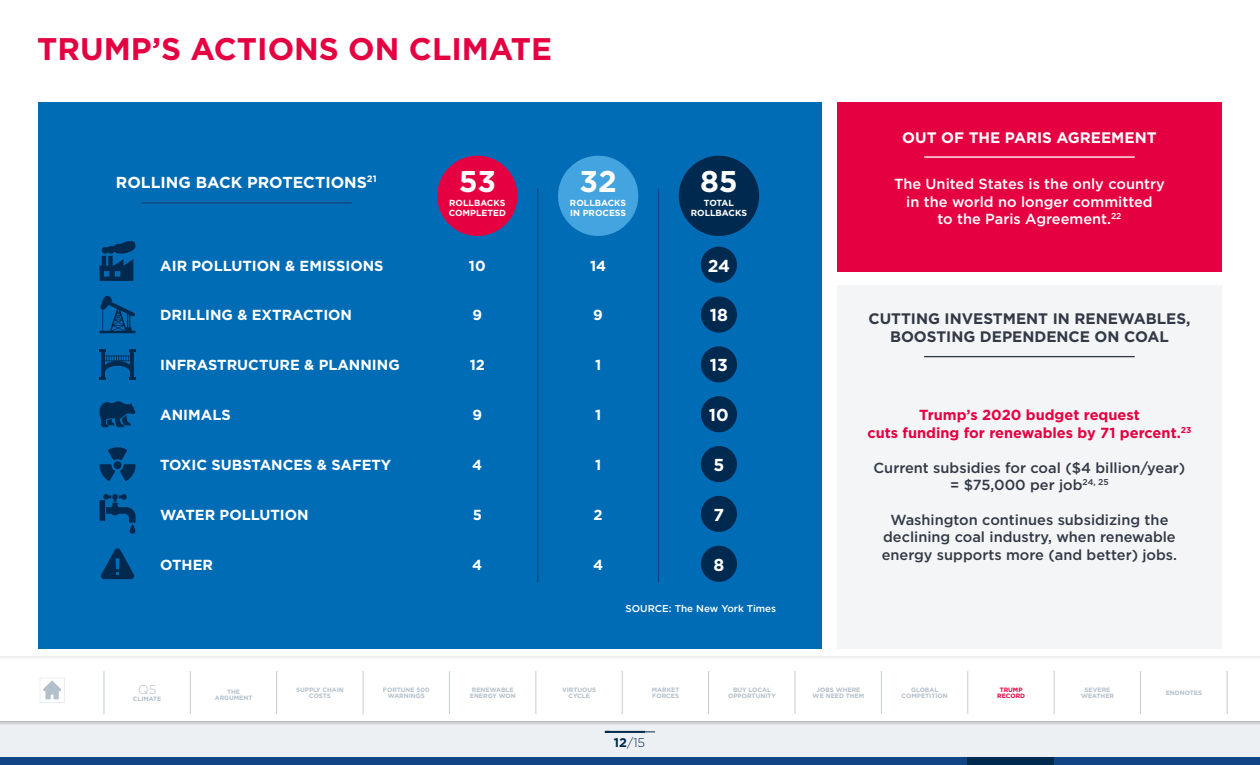
<style>
.page{position:relative;width:1260px;height:765px;background:#fff}
.page>*{position:absolute;margin:0;border:0;box-sizing:border-box;transform-origin:0 0}
.t1{font:700 31.25px "Gotham";color:#e40041}
.t2{font:700 30px "Gotham";color:#fff}
.t3{font:700 17.25px "Gotham";color:#fff}
.t4{font:700 15.88px "Gotham";color:#fff}
.t5{font:700 15.25px/18.2px "Gotham";color:#333945;text-align:center}
.t6{font:700 15.25px "Gotham";color:#fff}
.t7{font:500 14.62px/17.5px "Gotham";color:#333945;text-align:center}
.t8{font:700 14.62px "Gotham";color:#fff}
.t9{font:500 14.62px/17.5px "Gotham";color:#fff;text-align:center}
.t10{font:700 14.62px/17.5px "Gotham";color:#e40041;text-align:center}
.t11{font:300 12.62px "Gotham";color:#00294f}
.t12{font:300 12.5px "Gotham";color:#b3bfca}
.t13{font:500 9.88px "Gotham";color:#fff}
.t14{font:700 8.88px/9.6px "Gotham";color:#fff}
.t15{font:700 6.25px/6.2px "Gotham";color:#b3bfca;text-align:center}
.t16{font:700 6.25px/6.2px "Gotham";color:#e40041;text-align:center}
.s1{font-weight:700}
</style>
<div class="page">
<div style="left:0;top:721px;width:1260px;height:44px;background:#edf0f3"></div>
<svg style="left:0;top:722px;width:1260px;height:3px"></svg>
<hr style="left:605px;top:732px;width:50px;height:1px;background:#00294f">
<div style="left:0;top:656px;width:1260px;height:5px;background:#f7f7f7"></div>
<svg style="left:40px;top:678px;width:24px;height:25px"></svg>
<div style="left:0;top:757px;width:1260px;height:8px;background:#104683"></div>
<hr style="left:104px;top:671px;width:1px;height:43px;background:#c2cdd6">
<hr style="left:276px;top:671px;width:1px;height:43px;background:#c2cdd6">
<hr style="left:449px;top:671px;width:1px;height:43px;background:#c2cdd6">
<hr style="left:622px;top:671px;width:1px;height:43px;background:#c2cdd6">
<hr style="left:795px;top:671px;width:1px;height:43px;background:#c2cdd6">
<hr style="left:190px;top:671px;width:1px;height:43px;background:#c2cdd6">
<hr style="left:363px;top:671px;width:1px;height:43px;background:#c2cdd6">
<hr style="left:536px;top:671px;width:1px;height:43px;background:#c2cdd6">
<hr style="left:708px;top:671px;width:1px;height:43px;background:#c2cdd6">
<hr style="left:881px;top:671px;width:1px;height:43px;background:#c2cdd6">
<hr style="left:968px;top:671px;width:1px;height:43px;background:#c2cdd6">
<hr style="left:1054px;top:671px;width:1px;height:43px;background:#c2cdd6">
<hr style="left:1140px;top:671px;width:1px;height:43px;background:#c2cdd6">
<hr style="left:1227px;top:671px;width:1px;height:43px;background:#c2cdd6">
<div style="left:968px;top:757px;width:86px;height:8px;background:#00294f"></div>
<hr style="left:605px;top:731px;width:40px;height:2px;background:#00294f">
<div style="left:837px;top:103px;width:385px;height:169px;background:#e40041"></div>
<div style="left:38px;top:103px;width:784px;height:546px;background:#006cb5"></div>
<div style="left:837px;top:285px;width:385px;height:364px;background:#f3f5f7"></div>
<hr style="left:924px;top:156px;width:211px;height:2px;background:#fff">
<hr style="left:141px;top:202px;width:211px;height:1px;background:#104683">
<hr style="left:924px;top:356px;width:211px;height:1px;background:#333945">
<div style="left:701px;top:247px;width:36px;height:36px;background:#00294f;border-radius:50%"></div>
<div style="left:701px;top:296px;width:36px;height:37px;background:#00294f;border-radius:50%"></div>
<div style="left:701px;top:346px;width:36px;height:36px;background:#00294f;border-radius:50%"></div>
<div style="left:701px;top:396px;width:36px;height:36px;background:#00294f;border-radius:50%"></div>
<div style="left:701px;top:446px;width:36px;height:36px;background:#00294f;border-radius:50%"></div>
<div style="left:701px;top:496px;width:36px;height:36px;background:#00294f;border-radius:50%"></div>
<div style="left:701px;top:546px;width:36px;height:36px;background:#00294f;border-radius:50%"></div>
<hr style="left:537px;top:189px;width:1px;height:393px;background:#104683">
<hr style="left:658px;top:189px;width:1px;height:393px;background:#104683">
<div style="left:437px;top:156px;width:80px;height:80px;background:#e40041;border-radius:50%"></div>
<div style="left:558px;top:156px;width:80px;height:80px;background:#44a4df;border-radius:50%"></div>
<div style="left:679px;top:156px;width:80px;height:80px;background:#00294f;border-radius:50%"></div>
<svg style="left:100px;top:241px;width:36px;height:40px"></svg>
<svg style="left:100px;top:296px;width:36px;height:37px"></svg>
<svg style="left:100px;top:350px;width:36px;height:29px"></svg>
<svg style="left:100px;top:401px;width:36px;height:26px"></svg>
<svg style="left:100px;top:447px;width:36px;height:34px"></svg>
<div style="left:100px;top:500px;width:5px;height:21px;background:#00294f"></div>
<svg style="left:103px;top:494px;width:33px;height:40px"></svg>
<svg style="left:101px;top:548px;width:33px;height:31px"></svg>
<h1 class="t1" style="left:37px;top:28px;width:516px">TRUMP’S ACTIONS ON CLIMATE</h1>
<h3 class="t4" style="left:116px;top:172px;width:262px">ROLLING BACK PROTECTIONS<sup>21</sup></h3>
<h2 class="t2" style="left:459px;top:161px;width:39px">53</h2>
<h3 class="t14" style="left:449px;top:198px;width:59px">ROLLBACKS<br>COMPLETED</h3>
<h2 class="t2" style="left:580px;top:161px;width:39px">32</h2>
<h3 class="t14" style="left:570px;top:198px;width:58px">ROLLBACKS<br>IN PROCESS</h3>
<h2 class="t2" style="left:700px;top:161px;width:39px">85</h2>
<h3 class="t14" style="left:691px;top:198px;width:58px;text-align:center">TOTAL<br>ROLLBACKS</h3>
<h3 class="t8" style="left:160px;top:256px;width:225px">AIR POLLUTION &amp; EMISSIONS</h3>
<h3 class="t8" style="left:469px;top:256px;width:18px">10</h3>
<h3 class="t8" style="left:590px;top:256px;width:18px">14</h3>
<h3 class="t3" style="left:708px;top:254px;width:24px">24</h3>
<h3 class="t8" style="left:160px;top:306px;width:193px">DRILLING &amp; EXTRACTION</h3>
<h3 class="t8" style="left:473px;top:306px;width:11px">9</h3>
<h3 class="t8" style="left:593px;top:306px;width:11px">9</h3>
<h3 class="t3" style="left:710px;top:304px;width:20px">18</h3>
<h3 class="t8" style="left:160px;top:355px;width:241px">INFRASTRUCTURE &amp; PLANNING</h3>
<h3 class="t8" style="left:470px;top:355px;width:17px">12</h3>
<h3 class="t8" style="left:595px;top:355px;width:8px">1</h3>
<h3 class="t3" style="left:710px;top:354px;width:20px">13</h3>
<h3 class="t8" style="left:160px;top:405px;width:72px">ANIMALS</h3>
<h3 class="t8" style="left:473px;top:405px;width:11px">9</h3>
<h3 class="t8" style="left:595px;top:405px;width:8px">1</h3>
<h3 class="t3" style="left:709px;top:404px;width:21px">10</h3>
<h3 class="t8" style="left:160px;top:455px;width:233px">TOXIC SUBSTANCES &amp; SAFETY</h3>
<h3 class="t8" style="left:472px;top:455px;width:12px">4</h3>
<h3 class="t8" style="left:595px;top:455px;width:8px">1</h3>
<h3 class="t3" style="left:713px;top:453px;width:12px">5</h3>
<h3 class="t8" style="left:160px;top:505px;width:150px">WATER POLLUTION</h3>
<h3 class="t8" style="left:473px;top:505px;width:11px">5</h3>
<h3 class="t8" style="left:594px;top:505px;width:11px">2</h3>
<h3 class="t3" style="left:714px;top:503px;width:12px">7</h3>
<h3 class="t8" style="left:160px;top:555px;width:54px">OTHER</h3>
<h3 class="t8" style="left:472px;top:555px;width:12px">4</h3>
<h3 class="t8" style="left:593px;top:555px;width:12px">4</h3>
<h3 class="t3" style="left:713px;top:553px;width:12px">8</h3>
<h3 class="t13" style="left:625px;top:602px;width:152px">SOURCE: The New York Times</h3>
<h3 class="t6" style="left:902px;top:128px;width:256px">OUT OF THE PARIS AGREEMENT</h3>
<h3 class="t9" style="left:894px;top:175px;width:272px">The United States is the only country in the world no longer committed<br>to the Paris Agreement.<sup>22</sup></h3>
<h3 class="t5" style="left:868px;top:309px;width:324px">CUTTING INVESTMENT IN RENEWABLES,<br>BOOSTING DEPENDENCE ON COAL</h3>
<h3 class="t10" style="left:867px;top:406px;width:326px">Trump’s 2020 budget request<br>cuts funding for renewables by 71 percent.<sup>23</sup></h3>
<h3 class="t7" style="left:874px;top:458px;width:313px">Current subsidies for coal ($4 billion/year) = $75,000 per job<sup>24,</sup> <sup>25</sup></h3>
<h3 class="t7" style="left:882px;top:511px;width:297px">Washington continues subsidizing the declining coal industry, when renewable energy supports more (and better) jobs.</h3>
<h3 class="t12" style="left:138px;top:681px;width:20px">Q5</h3>
<p class="t15" style="left:133px;top:696px;width:30px">CLIMATE</p>
<p class="t15" style="left:215px;top:688px;width:39px">THE<br>ARGUMENT</p>
<p class="t15" style="left:296px;top:687px;width:49px">SUPPLY CHAIN<br>COSTS</p>
<p class="t15" style="left:470px;top:687px;width:47px">RENEWABLE<br>ENERGY WON</p>
<p class="t16" style="left:997px;top:687px;width:29px">TRUMP<br>RECORD</p>
<p class="t15" style="left:383px;top:687px;width:48px">FORTUNE 500<br>WARNINGS</p>
<p class="t15" style="left:902px;top:687px;width:48px">GLOBAL<br>COMPETITION</p>
<p class="t15" style="left:562px;top:687px;width:36px">VIRTUOUS<br>CYCLE</p>
<p class="t15" style="left:1081px;top:687px;width:35px">SEVERE<br>WEATHER</p>
<p class="t15" style="left:728px;top:687px;width:49px">BUY LOCAL<br>OPPORTUNITY</p>
<p class="t15" style="left:817px;top:687px;width:45px">JOBS WHERE</p>
<p class="t15" style="left:652px;top:687px;width:29px;text-align:left">MARKET<br>FORCES</p>
<p class="t15" style="left:1166px;top:690px;width:38px">ENDNOTES</p>
<p class="t15" style="left:813px;top:693px;width:53px">WE NEED THEM</p>
<h3 class="t11" style="left:614px;top:734px;width:33px"><span class="s1">12</span>/15</h3>
</div>
